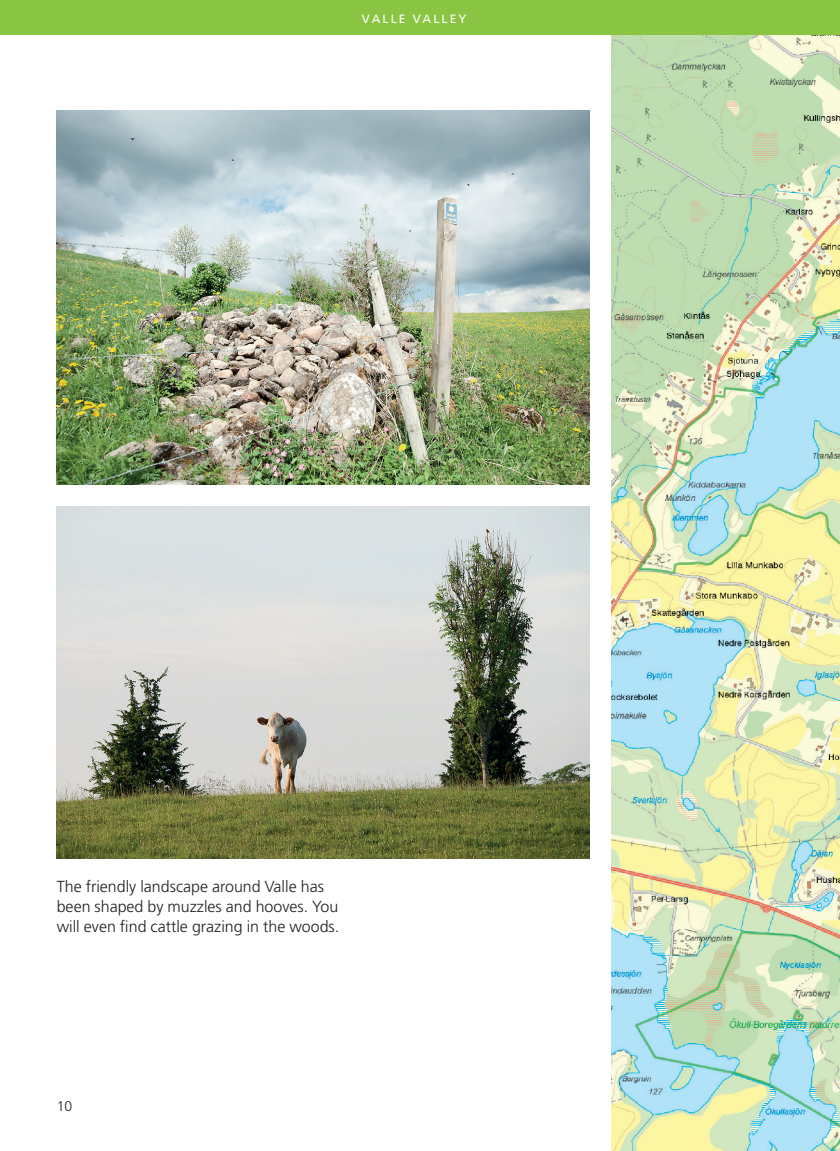
<style>
.page{position:relative;width:840px;height:1151px;background:#fff}
.page>*{position:absolute;margin:0;border:0;box-sizing:border-box;transform-origin:0 0}
.Bildtext{font:300 16px/20px "Frutiger LT Std";color:#231f20}
.t1{font:300 14px "Frutiger LT Std";color:#231f20}
.t2{font:12px "Frutiger LT Std";letter-spacing:.18em;color:#fff}
</style>
<div class="page">
<img style="left:611px;top:35px;width:228px;height:1116px">
<img style="left:57px;top:506px;width:532px;height:352px">
<img style="left:57px;top:110px;width:532px;height:374px">
<div style="left:0;top:0;width:839px;height:35px;background:#89c542"></div>
<p class="t2" style="left:362px;top:11px;width:106px">VALLE VALLEY</p>
<p class="Bildtext" style="left:57px;top:877px;width:284px">The friendly landscape around Valle has been shaped by muzzles and hooves. You will even find cattle grazing in the woods.</p>
<p class="t1" style="left:57px;top:1098px;width:17px">10</p>
</div>
